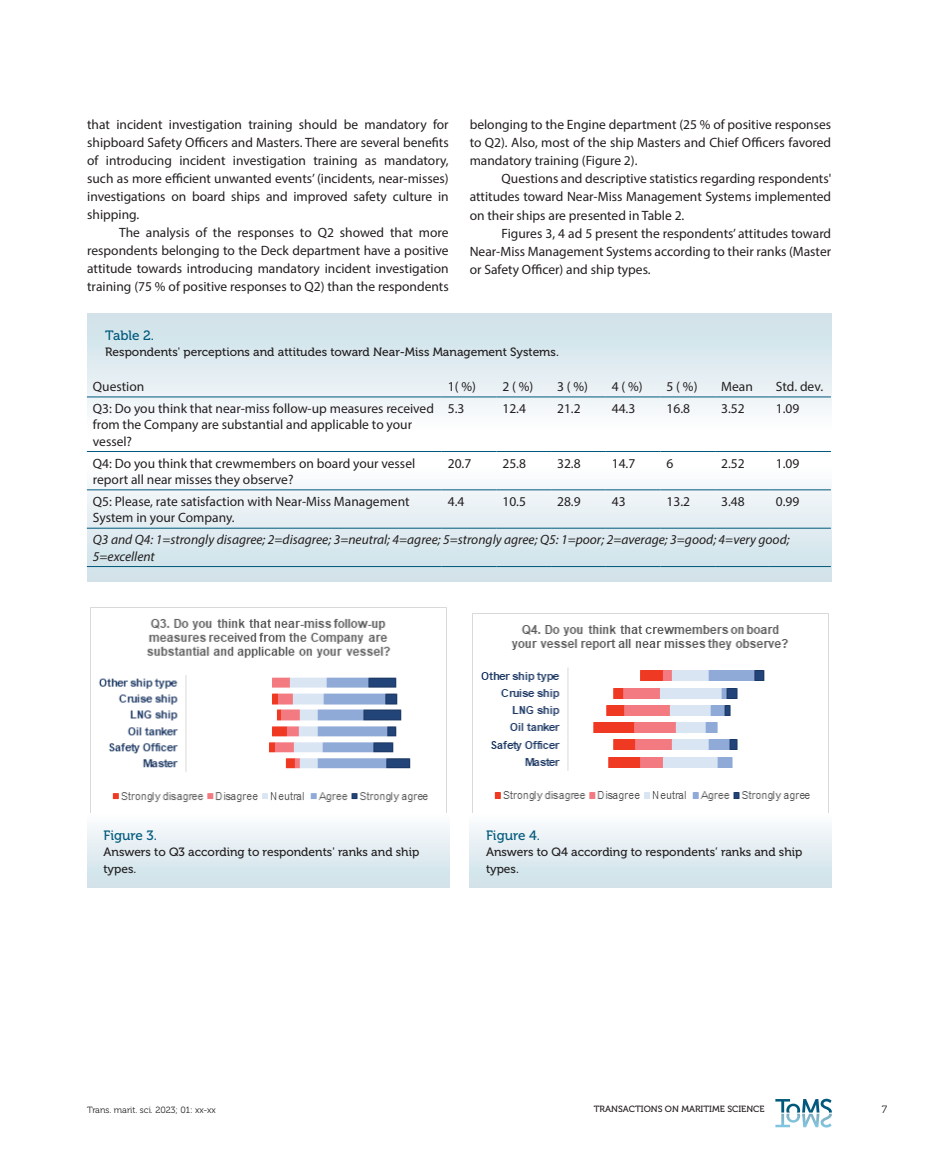
<style>
.page{position:relative;width:940px;height:1153px;background:#fff}
.page>*{position:absolute;margin:0;border:0;box-sizing:border-box;transform-origin:0 0}
.Body_text{font:13.5px/18px "Myriad Pro";color:#231f20;text-align:justify}
.tablica{font:13.5px/16.2px "Myriad Pro";color:#231f20}
.tablica-2{font:italic 13.5px/16.2px "Myriad Pro";color:#231f20}
.Figure{font:13.5px "Museo 500";color:#00597c}
.Figure-2{font:12px/16.5px "Museo 500";color:#231f20}
.Figure_naslov{font:12px "Museo 500";color:#231f20}
.t1{font:10.5px "Museo 300";color:#231f20}
.t2{font:9px "Museo 300";color:#231f20}
.t3{font:9px "Museo 500";color:#231f20}
</style>
<div class="page">
<svg style="left:775px;top:1098px;width:57px;height:29px"></svg>
<div style="left:87px;top:464px;width:744px;height:117px;background:linear-gradient(to bottom,#f9fafc,#cde1e8)"></div>
<div style="left:87px;top:314px;width:744px;height:117px;background:linear-gradient(to bottom,#cce0e7,#fcfcfe)"></div>
<div style="left:87px;top:812px;width:362px;height:75px;background:linear-gradient(to bottom,#fdfdfe,#cce0e8)"></div>
<div style="left:470px;top:812px;width:362px;height:75px;background:linear-gradient(to bottom,#fdfdfe,#cce0e8)"></div>
<hr style="left:87px;top:396px;width:355px;height:1px;background:#00597c">
<hr style="left:442px;top:396px;width:54px;height:1px;background:#00597c">
<hr style="left:496px;top:396px;width:55px;height:1px;background:#00597c">
<hr style="left:551px;top:396px;width:55px;height:1px;background:#00597c">
<hr style="left:606px;top:396px;width:54px;height:1px;background:#00597c">
<hr style="left:660px;top:396px;width:55px;height:1px;background:#00597c">
<hr style="left:715px;top:396px;width:55px;height:1px;background:#00597c">
<hr style="left:770px;top:396px;width:61px;height:1px;background:#00597c">
<hr style="left:87px;top:451px;width:355px;height:1px;background:#00597c">
<hr style="left:442px;top:451px;width:54px;height:1px;background:#00597c">
<hr style="left:496px;top:451px;width:55px;height:1px;background:#00597c">
<hr style="left:551px;top:451px;width:55px;height:1px;background:#00597c">
<hr style="left:606px;top:451px;width:54px;height:1px;background:#00597c">
<hr style="left:660px;top:451px;width:55px;height:1px;background:#00597c">
<hr style="left:715px;top:451px;width:55px;height:1px;background:#00597c">
<hr style="left:770px;top:451px;width:61px;height:1px;background:#00597c">
<hr style="left:87px;top:489px;width:355px;height:1px;background:#00597c">
<hr style="left:442px;top:489px;width:54px;height:1px;background:#00597c">
<hr style="left:496px;top:489px;width:55px;height:1px;background:#00597c">
<hr style="left:551px;top:489px;width:55px;height:1px;background:#00597c">
<hr style="left:606px;top:489px;width:54px;height:1px;background:#00597c">
<hr style="left:660px;top:489px;width:55px;height:1px;background:#00597c">
<hr style="left:715px;top:489px;width:55px;height:1px;background:#00597c">
<hr style="left:770px;top:489px;width:61px;height:1px;background:#00597c">
<hr style="left:87px;top:528px;width:355px;height:1px;background:#00597c">
<hr style="left:442px;top:528px;width:54px;height:1px;background:#00597c">
<hr style="left:496px;top:528px;width:55px;height:1px;background:#00597c">
<hr style="left:551px;top:528px;width:55px;height:1px;background:#00597c">
<hr style="left:606px;top:528px;width:54px;height:1px;background:#00597c">
<hr style="left:660px;top:528px;width:55px;height:1px;background:#00597c">
<hr style="left:715px;top:528px;width:55px;height:1px;background:#00597c">
<hr style="left:770px;top:528px;width:61px;height:1px;background:#00597c">
<hr style="left:87px;top:566px;width:355px;height:1px;background:#00597c">
<hr style="left:442px;top:566px;width:54px;height:1px;background:#00597c">
<hr style="left:496px;top:566px;width:55px;height:1px;background:#00597c">
<hr style="left:551px;top:566px;width:55px;height:1px;background:#00597c">
<hr style="left:606px;top:566px;width:54px;height:1px;background:#00597c">
<hr style="left:660px;top:566px;width:55px;height:1px;background:#00597c">
<hr style="left:715px;top:566px;width:55px;height:1px;background:#00597c">
<hr style="left:770px;top:566px;width:61px;height:1px;background:#00597c">
<img style="left:91px;top:607px;width:355px;height:195px">
<img style="left:473px;top:613px;width:355px;height:188px">
<p class="Body_text" style="left:87px;top:115px;width:363px">that incident investigation training should be mandatory for shipboard Safety Officers and Masters. There are several benefits of introducing incident investigation training as mandatory, such as more efficient unwanted events’ (incidents, near-misses) investigations on board ships and improved safety culture in shipping.</p>
<p class="Body_text" style="left:87px;top:223px;width:363px;text-indent:32px">The analysis of the responses to Q2 showed that more respondents belonging to the Deck department have a positive attitude towards introducing mandatory incident investigation training (75 % of positive responses to Q2) than the respondents</p>
<p class="Body_text" style="left:470px;top:116px;width:363px">belonging to the Engine department (25 % of positive responses to Q2). Also, most of the ship Masters and Chief Officers favored mandatory training (Figure 2).</p>
<p class="Body_text" style="left:470px;top:170px;width:363px;text-indent:32px">Questions and descriptive statistics regarding respondents' attitudes toward Near-Miss Management Systems implemented on their ships are presented in Table 2.</p>
<p class="Body_text" style="left:470px;top:224px;width:363px;text-indent:32px">Figures 3, 4 ad 5 present the respondents’ attitudes toward Near-Miss Management Systems according to their ranks (Master or Safety Officer) and ship types.</p>
<p class="Figure" style="left:105px;top:328px;width:50px">Table 2.</p>
<p class="Figure_naslov" style="left:105px;top:346px;width:455px">Respondents' perceptions and attitudes toward Near-Miss Management Systems.</p>
<p class="tablica" style="left:93px;top:378px;width:53px">Question</p>
<p class="tablica" style="left:448px;top:378px;width:30px">1( %)</p>
<p class="tablica" style="left:502px;top:378px;width:33px">2 ( %)</p>
<p class="tablica" style="left:557px;top:378px;width:33px">3 ( %)</p>
<p class="tablica" style="left:612px;top:378px;width:33px">4 ( %)</p>
<p class="tablica" style="left:666px;top:378px;width:33px">5 ( %)</p>
<p class="tablica" style="left:721px;top:378px;width:33px">Mean</p>
<p class="tablica" style="left:776px;top:378px;width:49px">Std. dev.</p>
<p class="tablica" style="left:93px;top:400px;width:343px">Q3: Do you think that near-miss follow-up measures received from the Company are substantial and applicable to your vessel?</p>
<p class="tablica" style="left:448px;top:400px;width:18px">5.3</p>
<p class="tablica" style="left:502px;top:400px;width:25px">12.4</p>
<p class="tablica" style="left:557px;top:400px;width:25px">21.2</p>
<p class="tablica" style="left:612px;top:400px;width:25px">44.3</p>
<p class="tablica" style="left:666px;top:400px;width:25px">16.8</p>
<p class="tablica" style="left:721px;top:400px;width:25px">3.52</p>
<p class="tablica" style="left:776px;top:400px;width:25px">1.09</p>
<p class="tablica" style="left:93px;top:455px;width:324px">Q4: Do you think that crewmembers on board your vessel report all near misses they observe?</p>
<p class="tablica" style="left:448px;top:455px;width:25px">20.7</p>
<p class="tablica" style="left:502px;top:455px;width:25px">25.8</p>
<p class="tablica" style="left:557px;top:455px;width:25px">32.8</p>
<p class="tablica" style="left:612px;top:455px;width:25px">14.7</p>
<p class="tablica" style="left:666px;top:455px;width:8px">6</p>
<p class="tablica" style="left:721px;top:455px;width:25px">2.52</p>
<p class="tablica" style="left:776px;top:455px;width:25px">1.09</p>
<p class="tablica" style="left:93px;top:493px;width:318px">Q5: Please, rate satisfaction with Near-Miss Management<br>System in your Company.</p>
<p class="tablica" style="left:448px;top:493px;width:18px">4.4</p>
<p class="tablica" style="left:502px;top:493px;width:25px">10.5</p>
<p class="tablica" style="left:557px;top:493px;width:25px">28.9</p>
<p class="tablica" style="left:612px;top:493px;width:15px">43</p>
<p class="tablica" style="left:666px;top:493px;width:25px">13.2</p>
<p class="tablica" style="left:721px;top:493px;width:25px">3.48</p>
<p class="tablica" style="left:776px;top:493px;width:25px">0.99</p>
<p class="tablica-2" style="left:93px;top:531px;width:698px">Q3 and Q4: 1=strongly disagree; 2=disagree; 3=neutral; 4=agree; 5=strongly agree; Q5: 1=poor; 2=average; 3=good; 4=very good;<br>5=excellent</p>
<p class="Figure" style="left:103px;top:827px;width:55px">Figure 3.</p>
<p class="Figure-2" style="left:103px;top:844px;width:317px">Answers to Q3 according to respondents' ranks and ship types.</p>
<p class="Figure" style="left:486px;top:827px;width:55px">Figure 4.</p>
<p class="Figure-2" style="left:486px;top:844px;width:318px">Answers to Q4 according to respondents’ ranks and ship types.</p>
<p class="t2" style="left:87px;top:1104px;width:130px">Trans. marit. sci. 2023; 01: xx-xx</p>
<p class="t3" style="left:594px;top:1104px;width:172px">TRANSACTIONS ON MARITIME SCIENCE</p>
<p class="t1" style="left:882px;top:1103px;width:7px">7</p>
</div>
